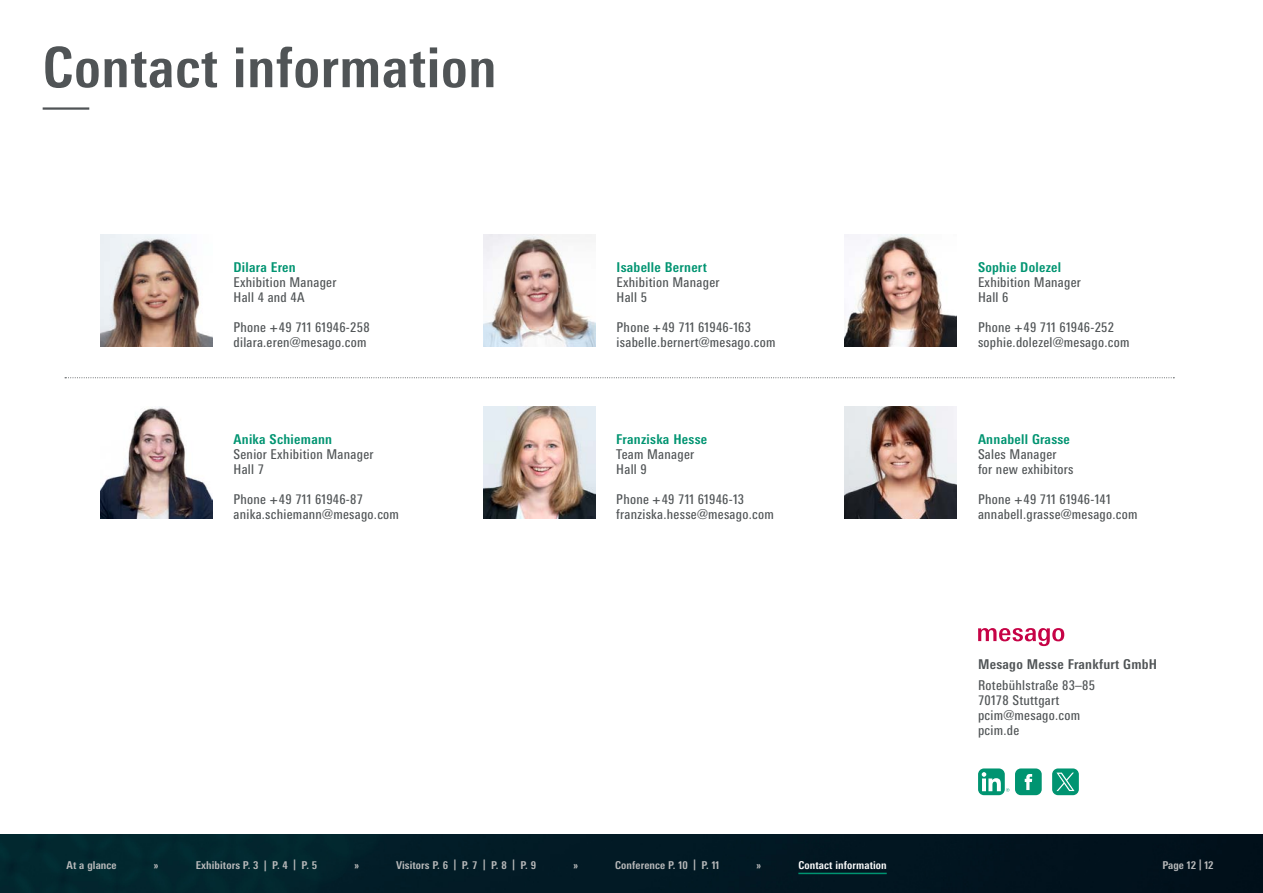
<style>
.page{position:relative;width:1263px;height:893px;background:#fff}
.page>*{position:absolute;margin:0;border:0;box-sizing:border-box;transform-origin:0 0}
.t1{font:700 condensed 55.5px "Messe Univers";letter-spacing:.01em;color:#505456}
.t2{font:condensed 13.5px/15px "Messe Univers";letter-spacing:.02em;color:#505456}
.t3{font:700 condensed 13.5px "Messe Univers";letter-spacing:.02em;color:#009471}
.t4{font:700 condensed 13.5px "Messe Univers";letter-spacing:.02em;color:#505456}
.t5{font:700 condensed 10.8px "Messe Univers";letter-spacing:.01em;color:#babbbc}
.t6{font:700 condensed 10.8px "Messe Univers";letter-spacing:.01em;color:#fff}
</style>
<div class="page">
<img style="left:0;top:835px;width:1263px;height:58px">
<hr style="left:43px;top:107px;width:46px;height:3px;background:#505456">
<hr style="left:798px;top:873px;width:89px;height:1px;background:#009471">
<img style="left:100px;top:235px;width:112px;height:112px">
<img style="left:483px;top:235px;width:112px;height:112px">
<img style="left:845px;top:235px;width:112px;height:112px">
<img style="left:100px;top:407px;width:112px;height:112px">
<img style="left:483px;top:407px;width:112px;height:112px">
<img style="left:845px;top:407px;width:112px;height:112px">
<svg style="left:65px;top:377px;width:1109px;height:1px"></svg>
<svg style="left:978px;top:628px;width:86px;height:18px"></svg>
<div style="left:1052px;top:768px;width:27px;height:27px;background:#009471;border-radius:6px"></div>
<svg style="left:1056px;top:773px;width:18px;height:18px"></svg>
<div style="left:978px;top:768px;width:27px;height:27px;background:#009471;border-radius:6px"></div>
<svg style="left:982px;top:772px;width:27px;height:20px"></svg>
<svg style="left:1015px;top:768px;width:27px;height:27px"></svg>
<h1 class="t1" style="left:43px;top:33px;width:455px">Contact information</h1>
<p class="t3" style="left:233px;top:258px;width:64px">Dilara Eren</p>
<p class="t2" style="left:233px;top:274px;width:104px">Exhibition Manager<br>Hall 4 and 4A</p>
<p class="t2" style="left:233px;top:319px;width:138px">Phone +49 711 61946-258 dilara.eren@mesago.com</p>
<p class="t3" style="left:233px;top:431px;width:100px">Anika Schiemann</p>
<p class="t2" style="left:233px;top:446px;width:142px">Senior Exhibition Manager<br>Hall 7</p>
<p class="t2" style="left:233px;top:491px;width:167px">Phone +49 711 61946-87 anika.schiemann@mesago.com</p>
<p class="t3" style="left:617px;top:258px;width:92px">Isabelle Bernert</p>
<p class="t2" style="left:617px;top:274px;width:104px">Exhibition Manager<br>Hall 5</p>
<p class="t2" style="left:617px;top:319px;width:160px">Phone +49 711 61946-163 isabelle.bernert@mesago.com</p>
<p class="t3" style="left:616px;top:431px;width:92px">Franziska Hesse</p>
<p class="t2" style="left:616px;top:446px;width:79px">Team Manager<br>Hall 9</p>
<p class="t2" style="left:616px;top:491px;width:159px">Phone +49 711 61946-13 franziska.hesse@mesago.com</p>
<p class="t3" style="left:978px;top:258px;width:85px">Sophie Dolezel</p>
<p class="t2" style="left:978px;top:274px;width:104px">Exhibition Manager<br>Hall 6</p>
<p class="t2" style="left:978px;top:319px;width:153px">Phone +49 711 61946-252 sophie.dolezel@mesago.com</p>
<p class="t3" style="left:978px;top:431px;width:93px">Annabell Grasse</p>
<p class="t2" style="left:978px;top:446px;width:97px">Sales Manager for new exhibitors</p>
<p class="t2" style="left:978px;top:491px;width:161px">Phone +49 711 61946-141 annabell.grasse@mesago.com</p>
<p class="t4" style="left:978px;top:656px;width:181px">Mesago Messe Frankfurt GmbH</p>
<p class="t2" style="left:978px;top:677px;width:118px">Rotebühlstraße 83–85<br>70178 Stuttgart pcim@mesago.com pcim.de</p>
<p class="t5" style="left:67px;top:858px;width:52px">At a glance</p>
<p class="t5" style="left:154px;top:858px;width:6px">»</p>
<p class="t5" style="left:196px;top:858px;width:123px">Exhibitors P. 3 | P. 4 | P. 5</p>
<p class="t5" style="left:354px;top:858px;width:6px">»</p>
<p class="t5" style="left:396px;top:858px;width:141px">Visitors P. 6 | P. 7 | P. 8 | P. 9</p>
<p class="t5" style="left:573px;top:858px;width:6px">»</p>
<p class="t5" style="left:615px;top:858px;width:106px">Conference P. 10 | P. 11</p>
<p class="t5" style="left:757px;top:858px;width:6px">»</p>
<p class="t6" style="left:798px;top:858px;width:90px">Contact information</p>
<p class="t5" style="left:1162px;top:858px;width:53px">Page 12 | 12</p>
</div>
